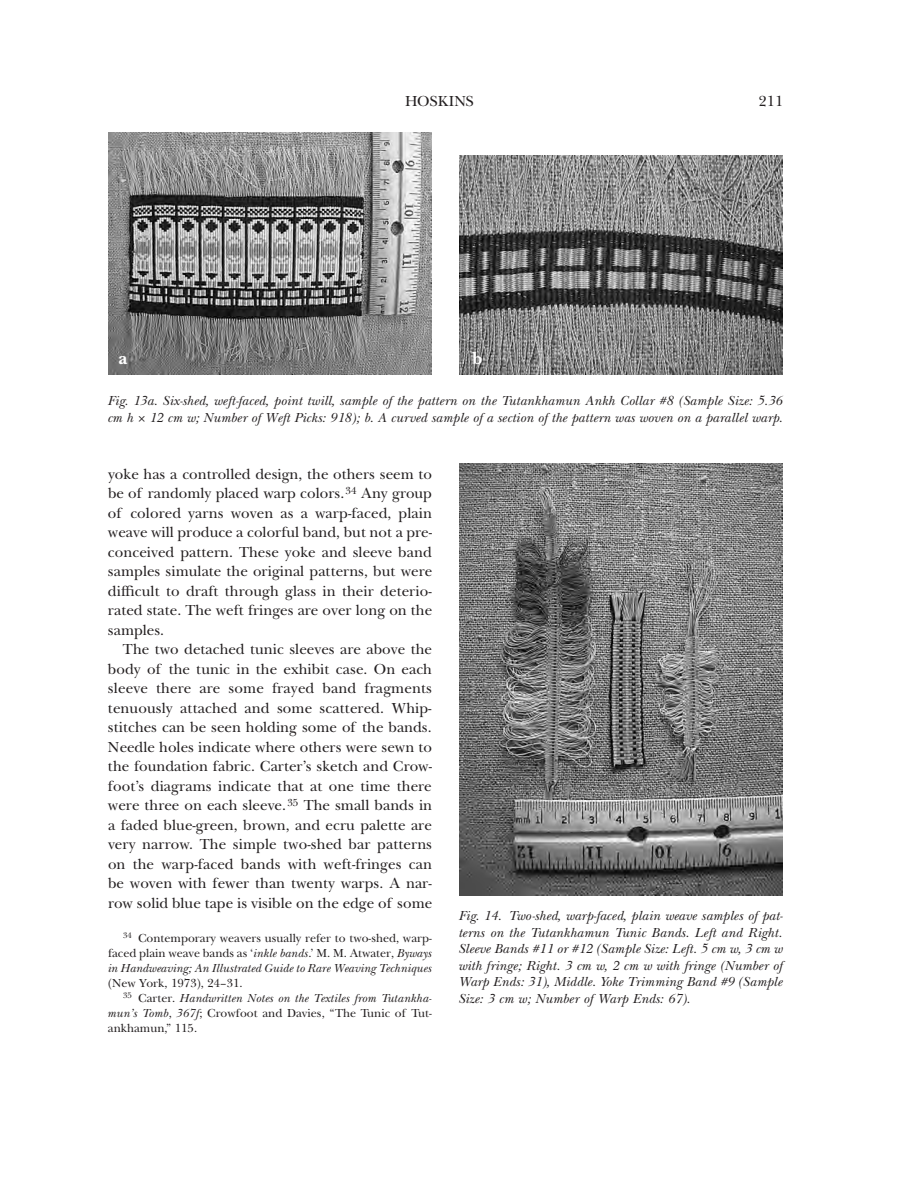
<style>
.page{position:relative;width:918px;height:1188px;background:#fff}
.page>*{position:absolute;margin:0;border:0;box-sizing:border-box;transform-origin:0 0}
.t1{font:700 18px "ANE Baskerville";color:#fff}
.t2{font:15px/19.5px "ANE Baskerville";letter-spacing:.005em;color:#231f20;text-align:justify}
.t3{font:italic 13.5px/16.5px "ANE Baskerville";letter-spacing:.005em;color:#231f20;text-align:justify}
.t4{font:12px/15px "ANE Baskerville";letter-spacing:.005em;color:#231f20;text-align:justify}
.t5{font:italic 12px "ANE Baskerville";letter-spacing:.005em;color:#231f20}
.s1{font-style:italic}
.s2{font-style:normal}
</style>
<div class="page">
<img style="left:108px;top:132px;width:324px;height:243px">
<img style="left:459px;top:155px;width:324px;height:220px">
<img style="left:459px;top:464px;width:324px;height:432px">
<p class="t2" style="left:405px;top:91px;width:70px">HOSKINS</p>
<p class="t2" style="left:759px;top:91px;width:26px">211</p>
<p class="t1" style="left:118px;top:348px;width:11px">a</p>
<p class="t1" style="left:472px;top:348px;width:12px">b</p>
<p class="t3" style="left:108px;top:393px;width:677px">Fig. 13a. Six-shed, weft-faced, point twill, sample of the pattern on the Tutankhamun Ankh Collar #8 (Sample Size: 5.36 cm h × 12 cm w; Number of Weft Picks: 918); b. A curved sample of a section of the pattern was woven on a parallel warp.</p>
<p class="t2" style="left:108px;top:464px;width:326px">yoke has a controlled design, the others seem to be of randomly placed warp colors.<sup>34</sup> Any group of colored yarns woven as a warp-faced, plain weave will produce a colorful band, but not a pre&shy;conceived pattern. These yoke and sleeve band samples simulate the original patterns, but were difficult to draft through glass in their deterio&shy;rated state. The weft fringes are over long on the samples.</p>
<p class="t2" style="left:108px;top:640px;width:326px;text-indent:15px">The two detached tunic sleeves are above the body of the tunic in the exhibit case. On each sleeve there are some frayed band fragments tenuously attached and some scattered. Whip&shy;stitches can be seen holding some of the bands.<br>Needle holes indicate where others were sewn to the foundation fabric. Carter’s sketch and Crow&shy;foot’s diagrams indicate that at one time there were three on each sleeve.<sup>35</sup> The small bands in a faded blue-green, brown, and ecru palette are very narrow. The simple two-shed bar patterns on the warp-faced bands with weft-fringes can be woven with fewer than twenty warps. A nar&shy;row solid blue tape is visible on the edge of some</p>
<p class="t4" style="left:108px;top:931px;width:326px;text-indent:15px"><sup>34</sup> Contemporary weavers usually refer to two-shed, warp&shy;faced plain weave bands as ‘<span class="s1">inkle bands</span>.’ M. M. Atwater, <span class="s1">Byways in Handweaving; An Illustrated Guide to Rare Weaving Techniques</span></p>
<p class="t4" style="left:108px;top:976px;width:136px">(New York, 1973), 24–31.</p>
<p class="t5" style="left:123px;top:991px;width:310px"><sup>35</sup> <span class="s2">Carter.</span> Handwritten Notes on the Textiles from Tutankha-</p>
<p class="t4" style="left:108px;top:1006px;width:325px"><span class="s1">mun’s Tomb</span>, <span class="s1">367f</span>; Crowfoot and Davies, “The Tunic of Tut-</p>
<p class="t4" style="left:108px;top:1021px;width:91px">ankhamun,” 115.</p>
<p class="t3" style="left:459px;top:908px;width:326px">Fig. 14. Two-shed, warp-faced, plain weave samples of pat&shy;terns on the Tutankhamun Tunic Bands. Left and Right.<br>Sleeve Bands #11 or #12 (Sample Size: Left. 5 cm w, 3 cm w with fringe; Right. 3 cm w, 2 cm w with fringe (Number of Warp Ends: 31), Middle. Yoke Trimming Band #9 (Sample Size: 3 cm w; Number of Warp Ends: 67).</p>
</div>
